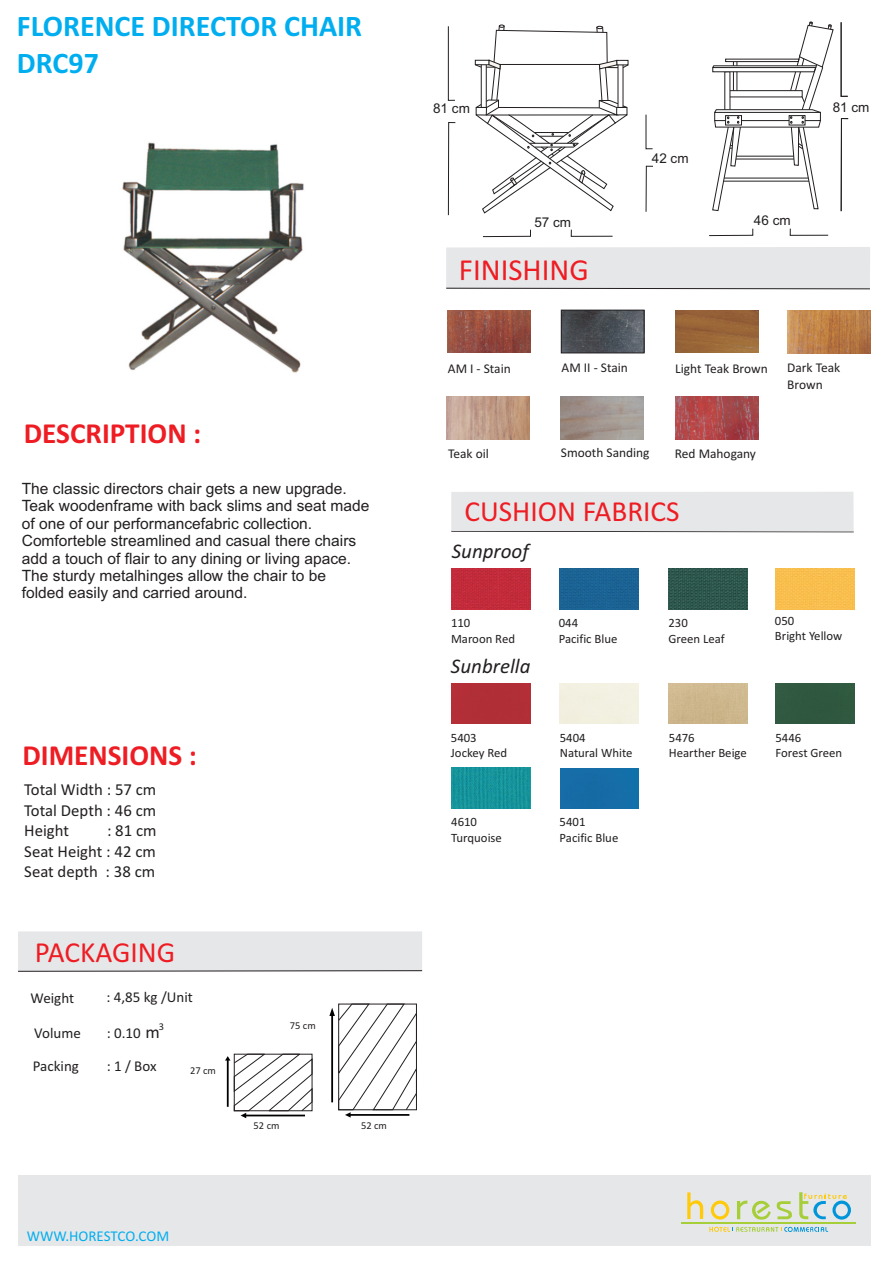
<style>
.page{position:relative;width:893px;height:1263px;background:#fff}
.page>*{position:absolute;margin:0;border:0;box-sizing:border-box;transform-origin:0 0}
.t1{font:30.75px "Calibri";color:#ee1d23}
.t2{font:700 30px/36.6px "Calibri";color:#00aeef}
.t3{font:29.25px "Calibri";color:#ee1d23}
.t4{font:700 29.25px "Calibri";color:#ee1d23}
.t5{font:italic 21px "Calibri";color:#231f20}
.t6{font:16.8px/20.5px "Calibri";color:#231f20;text-align:justify}
.t7{font:15.6px/17.4px "Arial";color:#231f20}
.t8{font:15px "Calibri";color:#231f20}
.t9{font:15px "Calibri";color:#00aeef}
.t10{font:13.5px "Arial";color:#231f20}
.t11{font:13.35px/16.4px "Calibri";color:#231f20}
.t12{font:12.75px/15.6px "Calibri";color:#231f20}
.t13{font:10.5px "Calibri";color:#231f20}
.s1{font-size:18px}
</style>
<div class="page">
<svg style="left:712px;top:21px;width:122px;height:190px"></svg>
<img style="left:448px;top:310px;width:82px;height:43px">
<img style="left:563px;top:312px;width:79px;height:39px">
<div style="left:561px;top:310px;width:83px;height:43px;border:1px solid #231f20"></div>
<img style="left:676px;top:310px;width:82px;height:43px">
<img style="left:447px;top:397px;width:83px;height:43px">
<img style="left:561px;top:397px;width:83px;height:43px">
<img style="left:675px;top:397px;width:83px;height:43px">
<img style="left:788px;top:310px;width:82px;height:43px">
<div style="left:446px;top:247px;width:424px;height:42px;background:#e6e7e9"></div>
<div style="left:452px;top:683px;width:78px;height:41px;background:#b12e37"></div>
<div style="left:668px;top:683px;width:79px;height:41px;background:#ceb78d"></div>
<div style="left:775px;top:683px;width:79px;height:41px;background:#305740"></div>
<div style="left:451px;top:492px;width:403px;height:41px;background:#e6e7e9"></div>
<div style="left:560px;top:569px;width:78px;height:40px;background:#1b6394"></div>
<img style="left:668px;top:569px;width:44px;height:40px">
<img style="left:712px;top:569px;width:35px;height:40px">
<img style="left:452px;top:569px;width:78px;height:40px">
<div style="left:560px;top:768px;width:79px;height:41px;background:#166da7"></div>
<img style="left:775px;top:569px;width:79px;height:40px">
<img style="left:452px;top:768px;width:78px;height:40px">
<div style="left:18px;top:1175px;width:852px;height:71px;background:#e6e7e9"></div>
<svg style="left:687px;top:1192px;width:16px;height:27px"></svg>
<svg style="left:711px;top:1200px;width:18px;height:19px"></svg>
<svg style="left:737px;top:1200px;width:34px;height:20px"></svg>
<svg style="left:777px;top:1201px;width:15px;height:18px"></svg>
<hr style="left:681px;top:1222px;width:174px;height:1px;background:#a6ce39">
<svg style="left:799px;top:1192px;width:52px;height:27px"></svg>
<svg style="left:709px;top:1226px;width:119px;height:6px"></svg>
<div style="left:18px;top:931px;width:404px;height:40px;background:#e6e7e9"></div>
<svg style="left:18px;top:970px;width:404px;height:2px"></svg>
<svg style="left:329px;top:1003px;width:88px;height:114px"></svg>
<svg style="left:225px;top:1053px;width:88px;height:65px"></svg>
<img style="left:122px;top:142px;width:182px;height:231px">
<svg style="left:447px;top:26px;width:8px;height:75px"></svg>
<svg style="left:448px;top:122px;width:8px;height:94px"></svg>
<svg style="left:483px;top:229px;width:48px;height:8px"></svg>
<svg style="left:570px;top:229px;width:43px;height:8px"></svg>
<svg style="left:709px;top:228px;width:45px;height:8px"></svg>
<svg style="left:789px;top:228px;width:40px;height:8px"></svg>
<svg style="left:840px;top:22px;width:8px;height:75px"></svg>
<svg style="left:840px;top:118px;width:9px;height:94px"></svg>
<svg style="left:645px;top:114px;width:8px;height:36px"></svg>
<svg style="left:645px;top:165px;width:8px;height:47px"></svg>
<svg style="left:474px;top:25px;width:155px;height:189px"></svg>
<h2 class="t2" style="left:17px;top:10px;width:347px">FLORENCE DIRECTOR CHAIR<br>DRC97</h2>
<h3 class="t4" style="left:24px;top:421px;width:179px">DESCRIPTION :</h3>
<p class="t7" style="left:22px;top:481px;width:349px">The classic directors chair gets a new upgrade.<br>Teak woodenframe with back slims and seat made of one of our performancefabric collection.<br>Comforteble streamlined and casual there chairs add a touch of flair to any dining or living apace.<br>The sturdy metalhinges allow the chair to be folded easily and carried around.</p>
<h3 class="t4" style="left:22px;top:743px;width:176px">DIMENSIONS :</h3>
<p class="t6" style="left:24px;top:781px;width:134px">Total Width : 57 cm Total Depth : 46 cm Height</p>
<p class="t6" style="left:24px;top:822px;width:134px;text-indent:83px">: 81 cm Seat Height : 42 cm Seat depth : 38 cm</p>
<h3 class="t3" style="left:35px;top:940px;width:142px">PACKAGING</h3>
<p class="t8" style="left:31px;top:992px;width:45px">Weight</p>
<p class="t8" style="left:106px;top:991px;width:88px">: 4,85 kg /Unit</p>
<p class="t8" style="left:34px;top:1027px;width:48px">Volume</p>
<p class="t8" style="left:107px;top:1027px;width:59px">: 0.10 <span class="s1">m</span><sup>3</sup></p>
<p class="t8" style="left:33px;top:1059px;width:48px">Packing</p>
<p class="t8" style="left:107px;top:1059px;width:51px">: 1 / Box</p>
<p class="t13" style="left:190px;top:1066px;width:27px">27 cm</p>
<p class="t13" style="left:290px;top:1021px;width:27px">75 cm</p>
<p class="t13" style="left:254px;top:1121px;width:27px">52 cm</p>
<p class="t9" style="left:27px;top:1229px;width:144px">WWW.HORESTCO.COM</p>
<p class="t13" style="left:361px;top:1121px;width:27px">52 cm</p>
<p class="t10" style="left:433px;top:103px;width:38px">81 cm</p>
<p class="t10" style="left:652px;top:154px;width:38px">42 cm</p>
<p class="t10" style="left:534px;top:217px;width:38px">57 cm</p>
<p class="t10" style="left:754px;top:215px;width:38px">46 cm</p>
<h1 class="t1" style="left:459px;top:256px;width:131px">FINISHING</h1>
<p class="t10" style="left:833px;top:102px;width:38px">81 cm</p>
<p class="t11" style="left:448px;top:361px;width:64px">AM I - Stain</p>
<p class="t11" style="left:562px;top:361px;width:68px">AM II - Stain</p>
<p class="t11" style="left:675px;top:362px;width:94px">Light Teak Brown</p>
<p class="t11" style="left:787px;top:361px;width:55px">Dark Teak<br>Brown</p>
<p class="t11" style="left:448px;top:446px;width:42px">Teak oil</p>
<p class="t11" style="left:561px;top:446px;width:90px">Smooth Sanding</p>
<p class="t11" style="left:675px;top:446px;width:83px">Red Mahogany</p>
<h3 class="t3" style="left:464px;top:499px;width:217px">CUSHION FABRICS</h3>
<h3 class="t5" style="left:452px;top:542px;width:79px">Sunproof</h3>
<p class="t12" style="left:451px;top:616px;width:66px">110<br>Maroon Red</p>
<p class="t12" style="left:559px;top:616px;width:60px">044<br>Pacific Blue</p>
<p class="t12" style="left:668px;top:616px;width:58px">230<br>Green Leaf</p>
<p class="t12" style="left:775px;top:613px;width:69px">050<br>Bright Yellow</p>
<h3 class="t5" style="left:451px;top:657px;width:81px">Sunbrella</h3>
<p class="t12" style="left:451px;top:731px;width:58px">5403<br>Jockey Red</p>
<p class="t12" style="left:560px;top:731px;width:74px">5404<br>Natural White</p>
<p class="t12" style="left:669px;top:731px;width:79px">5476<br>Hearther Beige</p>
<p class="t12" style="left:775px;top:731px;width:68px">5446<br>Forest Green</p>
<p class="t12" style="left:451px;top:815px;width:52px">4610<br>Turquoise</p>
<p class="t12" style="left:560px;top:815px;width:60px">5401<br>Pacific Blue</p>
</div>
